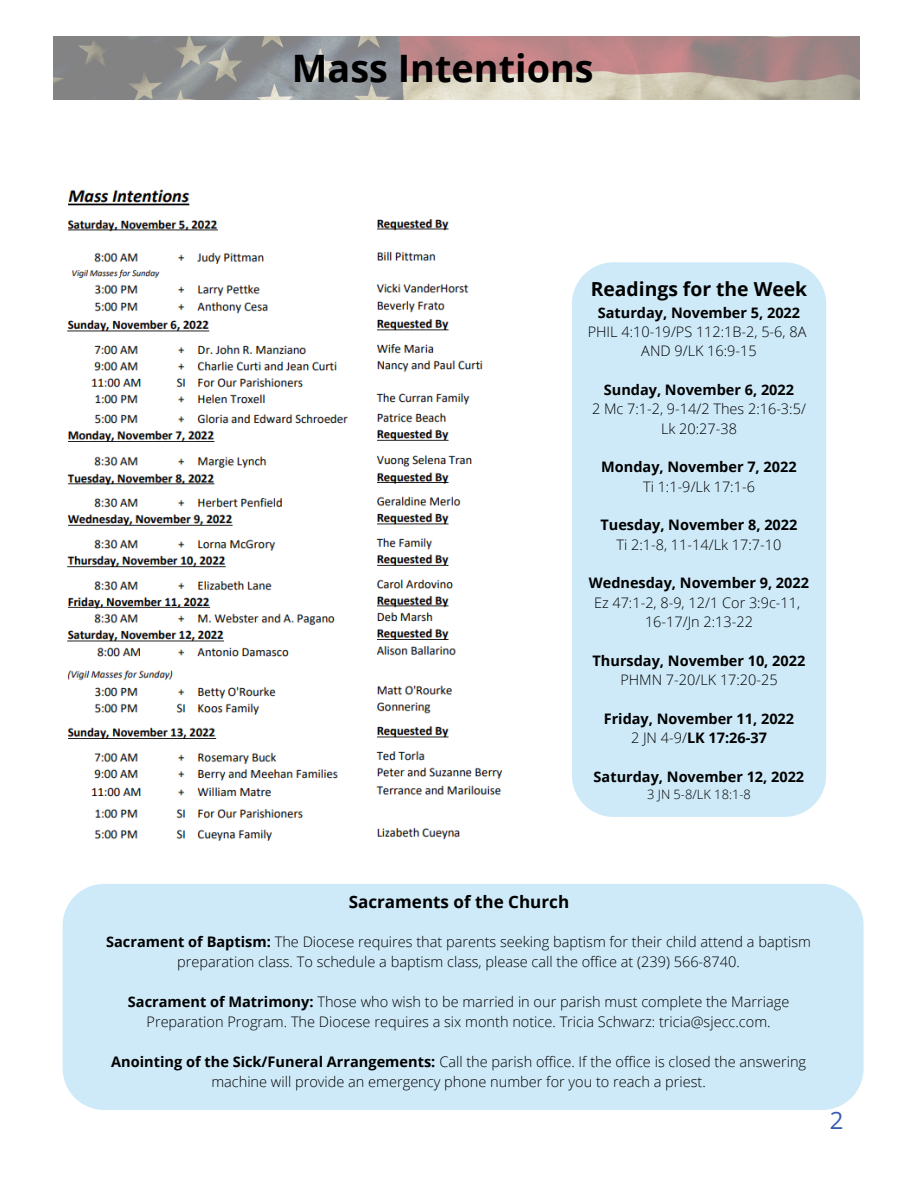
<style>
.page{position:relative;width:918px;height:1188px;background:#fff}
.page>*{position:absolute;margin:0;border:0;box-sizing:border-box;transform-origin:0 0}
.t1{font:700 37.8px "Open Sans";color:#000}
.t2{font:24px "Open Sans";color:#365baf}
.t3{font:700 19.35px "Open Sans";color:#000}
.t4{font:700 17.1px "Open Sans";color:#000}
.t5{font:300 14.55px/20.1px "Open Sans";color:#000;text-align:center}
.t6{font:700 14.55px/19.4px "Open Sans";color:#000;text-align:center}
.t7{font:300 12.9px "Open Sans";color:#000}
.s1{font-weight:300}
.s2{font-weight:700}
</style>
<div class="page">
<div style="left:63px;top:884px;width:801px;height:226px;background:#ceeaf8"></div>
<div style="left:572px;top:262px;width:254px;height:555px;background:#ceeaf8"></div>
<img style="left:54px;top:37px;width:805px;height:63px">
<img style="left:67px;top:189px;width:281px;height:652px">
<img style="left:376px;top:219px;width:127px;height:621px">
<h1 class="t1" style="left:292px;top:42px;width:303px">Mass Intentions</h1>
<h3 class="t3" style="left:591px;top:275px;width:218px">Readings for the Week</h3>
<p class="t6" style="left:598px;top:302px;width:204px">Saturday, November 5, 2022</p>
<p class="t5" style="left:588px;top:322px;width:220px;line-height:19.4px">PHIL 4:10-19/PS 112:1B-2, 5-6, 8A<br>AND 9/LK 16:9-15</p>
<p class="t6" style="left:604px;top:380px;width:192px">Sunday, November 6, 2022</p>
<p class="t5" style="left:592px;top:399px;width:215px;line-height:19.4px">2 Mc 7:1-2, 9-14/2 Thes 2:16-3:5/<br>Lk 20:27-38</p>
<p class="t6" style="left:601px;top:457px;width:197px">Monday, November 7, 2022</p>
<p class="t5" style="left:643px;top:476px;width:113px">Ti 1:1-9/Lk 17:1-6</p>
<p class="t6" style="left:601px;top:515px;width:198px">Tuesday, November 8, 2022</p>
<p class="t5" style="left:617px;top:534px;width:166px">Ti 2:1-8, 11-14/Lk 17:7-10</p>
<p class="t6" style="left:589px;top:573px;width:222px">Wednesday, November 9, 2022</p>
<p class="t5" style="left:594px;top:592px;width:208px;line-height:19.4px">Ez 47:1-2, 8-9, 12/1 Cor 3:9c-11,<br>16-17/Jn 2:13-22</p>
<p class="t6" style="left:593px;top:650px;width:214px">Thursday, November 10, 2022</p>
<p class="t5" style="left:620px;top:669px;width:159px">PHMN 7-20/LK 17:20-25</p>
<p class="t6" style="left:604px;top:708px;width:192px">Friday, November 11, 2022<br><span class="s1">2 JN 4-9/</span>LK 17:26-37</p>
<p class="t6" style="left:594px;top:766px;width:212px">Saturday, November 12, 2022</p>
<p class="t7" style="left:647px;top:785px;width:105px">3 JN 5-8/LK 18:1-8</p>
<p class="t4" style="left:349px;top:890px;width:222px">Sacraments of the Church</p>
<p class="t5" style="left:106px;top:931px;width:706px"><span class="s2">Sacrament of Baptism:</span> The Diocese requires that parents seeking baptism for their child attend a baptism preparation class. To schedule a baptism class, please call the office at (239) 566-8740.</p>
<p class="t5" style="left:128px;top:991px;width:663px"><span class="s2">Sacrament of Matrimony:</span> Those who wish to be married in our parish must complete the Marriage<br>Preparation Program. The Diocese requires a six month notice. Tricia Schwarz: tricia@sjecc.com.</p>
<p class="t5" style="left:111px;top:1051px;width:697px"><span class="s2">Anointing of the Sick/Funeral Arrangements:</span> Call the parish office. If the office is closed the answering machine will provide an emergency phone number for you to reach a priest.</p>
<h2 class="t2" style="left:830px;top:1104px;width:15px">2</h2>
</div>
